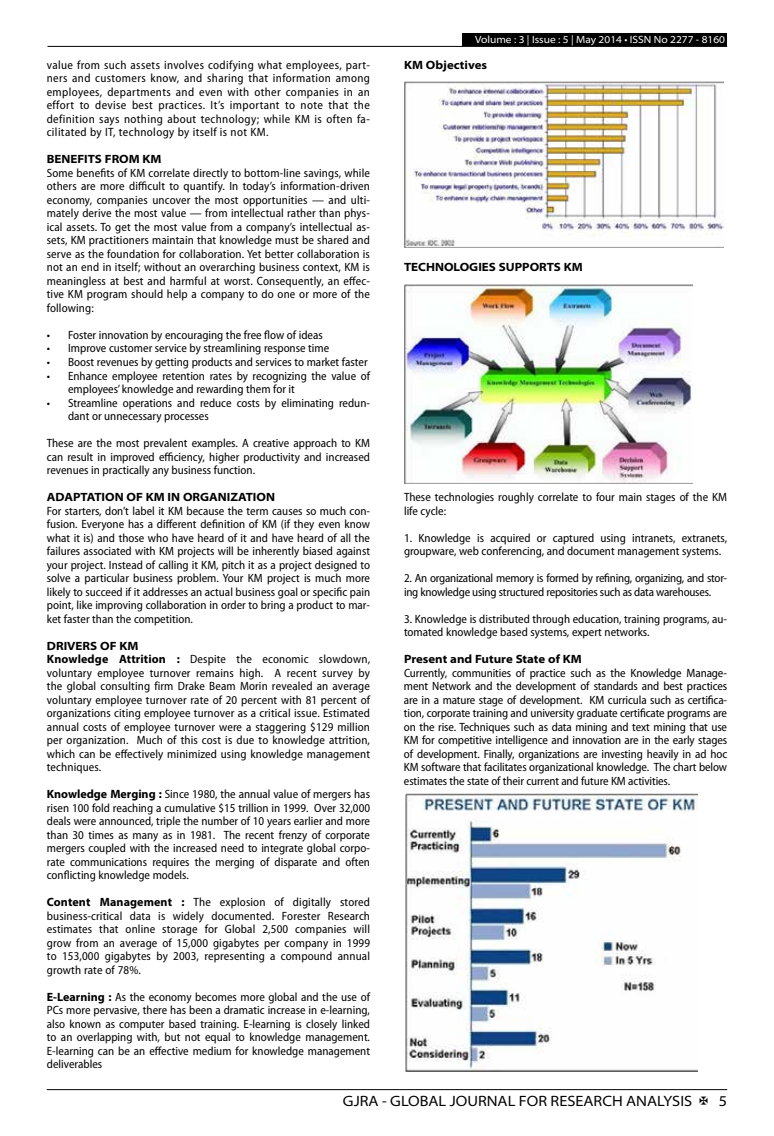
<style>
.page{position:relative;width:774px;height:1136px;background:#fff}
.page>*{position:absolute;margin:0;border:0;box-sizing:border-box;transform-origin:0 0}
.t1{font:semi-expanded 15px "Myriad Pro";color:#000}
.t2{font:semi-condensed 12px/13.5px "Myriad Pro";color:#000;text-align:justify}
.t3{font:semi-condensed 12px/13.5px "Myriad Pro";letter-spacing:-.02em;color:#000}
.t4{font:700 semi-expanded 12px "Myriad Pro";color:#000}
.t5{font:semi-expanded 10.5px "Myriad Pro";color:#fff}
.s1{font-weight:700;font-stretch:semi-expanded}
.s2{font-weight:700;font-stretch:normal}
</style>
<div class="page">
<hr style="left:47px;top:1089px;width:680px;height:1px;background:#000">
<div style="left:462px;top:33px;width:265px;height:13px;background:#000"></div>
<hr style="left:47px;top:46px;width:680px;height:1px;background:#000">
<img style="left:405px;top:81px;width:318px;height:166px">
<img style="left:405px;top:284px;width:288px;height:199px">
<img style="left:405px;top:793px;width:293px;height:278px">
<p class="t2" style="left:47px;top:58px;width:325px">value from such assets involves codifying what employees, part&shy;ners and customers know, and sharing that information among employees, departments and even with other companies in an effort to devise best practices. It’s important to note that the definition says nothing about technology; while KM is often fa&shy;cilitated by IT, technology by itself is not KM.</p>
<p class="t4" style="left:47px;top:152px;width:116px">BENEFITS FROM KM</p>
<p class="t2" style="left:47px;top:166px;width:325px">Some benefits of KM correlate directly to bottom-line savings, while others are more difficult to quantify. In today’s information-driven economy, companies uncover the most opportunities — and ulti&shy;mately derive the most value — from intellectual rather than phys&shy;ical assets. To get the most value from a company’s intellectual as&shy;sets, KM practitioners maintain that knowledge must be shared and serve as the foundation for collaboration. Yet better collaboration is not an end in itself; without an overarching business context, KM is meaningless at best and harmful at worst. Consequently, an effec&shy;tive KM program should help a company to do one or more of the following:</p>
<p class="t2" style="left:47px;top:328px;width:278px">• Foster innovation by encouraging the free flow of ideas</p>
<p class="t2" style="left:47px;top:342px;width:284px">• Improve customer service by streamlining response time</p>
<p class="t2" style="left:47px;top:355px;width:322px">• Boost revenues by getting products and services to market faster</p>
<p class="t2" style="left:68px;top:369px;width:303px;text-indent:-21px">• Enhance employee retention rates by recognizing the value of employees’ knowledge and rewarding them for it</p>
<p class="t2" style="left:68px;top:396px;width:303px;text-indent:-21px">• Streamline operations and reduce costs by eliminating redun&shy;dant or unnecessary processes</p>
<p class="t2" style="left:47px;top:436px;width:325px">These are the most prevalent examples. A creative approach to KM can result in improved efficiency, higher productivity and increased revenues in practically any business function.</p>
<p class="t4" style="left:47px;top:490px;width:230px">ADAPTATION OF KM IN ORGANIZATION</p>
<p class="t2" style="left:47px;top:504px;width:325px">For starters, don’t label it KM because the term causes so much con&shy;fusion. Everyone has a different definition of KM (if they even know what it is) and those who have heard of it and have heard of all the failures associated with KM projects will be inherently biased against your project. Instead of calling it KM, pitch it as a project designed to solve a particular business problem. Your KM project is much more likely to succeed if it addresses an actual business goal or specific pain point, like improving collaboration in order to bring a product to mar&shy;ket faster than the competition.</p>
<p class="t2" style="left:47px;top:639px;width:325px;text-align:left"><span class="s1">DRIVERS OF KM<br></span><span class="s2">Knowledge Attrition :</span> Despite the economic slowdown, voluntary employee turnover remains high. A recent survey by the global consulting firm Drake Beam Morin revealed an average voluntary employee turnover rate of 20 percent with 81 percent of organizations citing employee turnover as a critical issue. Estimated annual costs of employee turnover were a staggering $129 million per organization. Much of this cost is due to knowledge attrition, which can be effectively minimized using knowledge management techniques.</p>
<p class="t2" style="left:47px;top:787px;width:325px"><span class="s2">Knowledge Merging :</span> Since 1980, the annual value of mergers has risen 100 fold reaching a cumulative $15 trillion in 1999. Over 32,000 deals were announced, triple the number of 10 years earlier and more than 30 times as many as in 1981. The recent frenzy of corporate mergers coupled with the increased need to integrate global corpo&shy;rate communications requires the merging of disparate and often conflicting knowledge models.</p>
<p class="t2" style="left:47px;top:895px;width:325px"><span class="s2">Content Management :</span> The explosion of digitally stored business-critical data is widely documented. Forester Research estimates that online storage for Global 2,500 companies will grow from an average of 15,000 gigabytes per company in 1999 to 153,000 gigabytes by 2003, representing a compound annual growth rate of 78%.</p>
<p class="t2" style="left:47px;top:990px;width:325px"><span class="s2">E-Learning :</span> As the economy becomes more global and the use of PCs more pervasive, there has been a dramatic increase in e-learning, also known as computer based training. E-learning is closely linked to an overlapping with, but not equal to knowledge management.<br>E-learning can be an effective medium for knowledge management deliverables</p>
<p class="t5" style="left:475px;top:34px;width:251px">Volume : 3 | Issue : 5 | May 2014 • ISSN No 2277 - 8160</p>
<p class="t4" style="left:404px;top:58px;width:85px">KM Objectives</p>
<p class="t4" style="left:404px;top:260px;width:180px">TECHNOLOGIES SUPPORTS KM</p>
<p class="t2" style="left:404px;top:490px;width:325px">These technologies roughly correlate to four main stages of the KM life cycle:</p>
<p class="t2" style="left:404px;top:531px;width:325px">1. Knowledge is acquired or captured using intranets, extranets, groupware, web conferencing, and document management systems.</p>
<p class="t3" style="left:404px;top:571px;width:325px">2. An organizational memory is formed by refining, organizing, and stor&shy;ing knowledge using structured repositories such as data warehouses.</p>
<p class="t2" style="left:404px;top:612px;width:325px">3. Knowledge is distributed through education, training programs, au&shy;tomated knowledge based systems, expert networks.</p>
<p class="t4" style="left:404px;top:652px;width:179px">Present and Future State of KM</p>
<p class="t2" style="left:404px;top:666px;width:325px">Currently, communities of practice such as the Knowledge Manage&shy;ment Network and the development of standards and best practices are in a mature stage of development. KM curricula such as certifica&shy;tion, corporate training and university graduate certificate programs are on the rise. Techniques such as data mining and text mining that use KM for competitive intelligence and innovation are in the early stages of development. Finally, organizations are investing heavily in ad hoc KM software that facilitates organizational knowledge. The chart below estimates the state of their current and future KM activities.</p>
<p class="t1" style="left:343px;top:1092px;width:351px">GJRA - GLOBAL JOURNAL FOR RESEARCH ANALYSIS</p>
<p class="t1" style="left:719px;top:1092px;width:10px">5</p>
</div>
